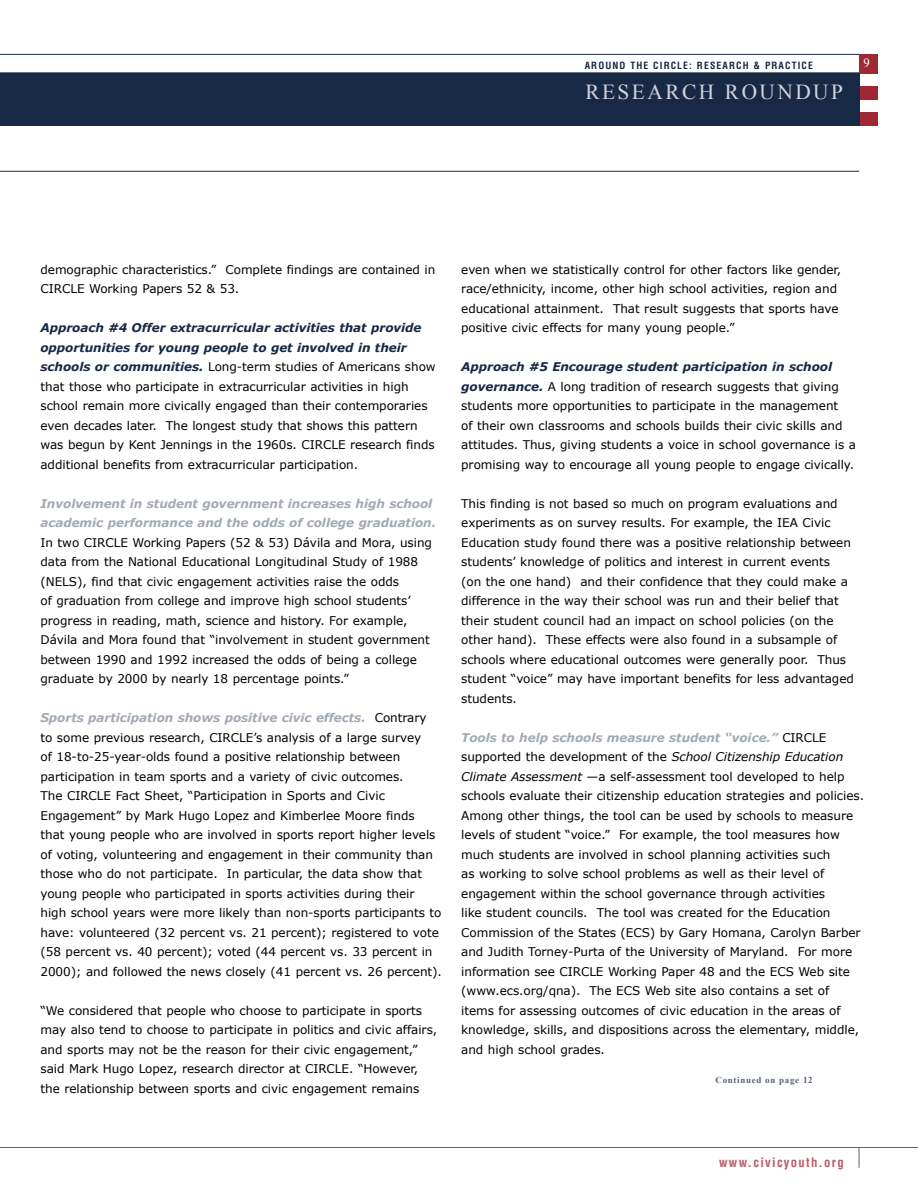
<style>
.page{position:relative;width:918px;height:1188px;background:#fff}
.page>*{position:absolute;margin:0;border:0;box-sizing:border-box;transform-origin:0 0}
.t1{font:21.3px "Times New Roman";letter-spacing:.115em;color:#d1d4da}
.t2{font:700 condensed 12.75px "Helvetica LT Std";letter-spacing:.1em;color:#b65f67}
.t3{font:12.75px "Times New Roman";color:#fff}
.t4{font:12px/19.5px "Verdana";letter-spacing:-.005em;color:#000}
.t5{font:italic 700 12px/19.5px "Verdana";letter-spacing:-.005em;color:#a3a9b5}
.t6{font:700 condensed 9.75px "Helvetica LT Std";letter-spacing:.115em;color:#182945}
.t7{font:700 9px "Times New Roman";letter-spacing:.075em;color:#525f74}
.s1{font-weight:700;font-style:italic;color:#182945}
.s2{font-weight:700;font-style:italic;color:#a3a9b5}
.s3{font-style:italic}
</style>
<div class="page">
<div style="left:859px;top:113px;width:19px;height:13px;background:#9e2935"></div>
<div style="left:859px;top:86px;width:19px;height:13px;background:#9e2935"></div>
<svg style="left:859px;top:1148px;width:1px;height:20px"></svg>
<div style="left:859px;top:54px;width:19px;height:19px;background:#9e2935"></div>
<hr style="left:0;top:1147px;width:918px;height:1px;background:#636363">
<hr style="left:0;top:72px;width:859px;height:1px;background:#182945">
<hr style="left:0;top:54px;width:859px;height:1px;background:#182945">
<div style="left:0;top:73px;width:859px;height:53px;background:#182945"></div>
<hr style="left:0;top:171px;width:859px;height:1px;background:#182945">
<p class="t6" style="left:585px;top:59px;width:230px">AROUND THE CIRCLE: RESEARCH &amp; PRACTICE</p>
<h1 class="t1" style="left:585px;top:77px;width:259px">RESEARCH ROUNDUP</h1>
<p class="t3" style="left:863px;top:55px;width:8px">9</p>
<p class="t4" style="left:40px;top:259px;width:396px">demographic characteristics.” Complete findings are contained in<br>CIRCLE Working Papers 52 &amp; 53.</p>
<p class="t4" style="left:40px;top:318px;width:397px"><span class="s1">Approach #4 Offer extracurricular activities that provide opportunities for young people to get involved in their schools or communities.</span> Long-term studies of Americans show that those who participate in extracurricular activities in high school remain more civically engaged than their contemporaries even decades later. The longest study that shows this pattern was begun by Kent Jennings in the 1960s. CIRCLE research finds additional benefits from extracurricular participation.</p>
<p class="t5" style="left:40px;top:493px;width:397px">Involvement in student government increases high school academic performance and the odds of college graduation.</p>
<p class="t4" style="left:40px;top:532px;width:393px">In two CIRCLE Working Papers (52 &amp; 53) Dávila and Mora, using data from the National Educational Longitudinal Study of 1988 (NELS), find that civic engagement activities raise the odds<br>of graduation from college and improve high school students’ progress in reading, math, science and history. For example, Dávila and Mora found that “involvement in student government between 1990 and 1992 increased the odds of being a college graduate by 2000 by nearly 18 percentage points.”</p>
<p class="t4" style="left:40px;top:708px;width:403px"><span class="s2">Sports participation shows positive civic effects.</span> Contrary<br>to some previous research, CIRCLE’s analysis of a large survey<br>of 18-to-25-year-olds found a positive relationship between participation in team sports and a variety of civic outcomes.<br>The CIRCLE Fact Sheet, “Participation in Sports and Civic Engagement” by Mark Hugo Lopez and Kimberlee Moore finds<br>that young people who are involved in sports report higher levels of voting, volunteering and engagement in their community than those who do not participate. In particular, the data show that young people who participated in sports activities during their high school years were more likely than non-sports participants to have: volunteered (32 percent vs. 21 percent); registered to vote (58 percent vs. 40 percent); voted (44 percent vs. 33 percent in 2000); and followed the news closely (41 percent vs. 26 percent).</p>
<p class="t4" style="left:40px;top:1000px;width:398px">“We considered that people who choose to participate in sports may also tend to choose to participate in politics and civic affairs, and sports may not be the reason for their civic engagement,” said Mark Hugo Lopez, research director at CIRCLE. “However, the relationship between sports and civic engagement remains</p>
<p class="t4" style="left:461px;top:259px;width:382px">even when we statistically control for other factors like gender, race/ethnicity, income, other high school activities, region and educational attainment. That result suggests that sports have positive civic effects for many young people.”</p>
<p class="t4" style="left:461px;top:357px;width:396px"><span class="s1">Approach #5 Encourage student participation in school governance.</span> A long tradition of research suggests that giving students more opportunities to participate in the management<br>of their own classrooms and schools builds their civic skills and attitudes. Thus, giving students a voice in school governance is a promising way to encourage all young people to engage civically.</p>
<p class="t4" style="left:461px;top:493px;width:394px">This finding is not based so much on program evaluations and experiments as on survey results. For example, the IEA Civic Education study found there was a positive relationship between students’ knowledge of politics and interest in current events<br>(on the one hand) and their confidence that they could make a difference in the way their school was run and their belief that their student council had an impact on school policies (on the other hand). These effects were also found in a subsample of schools where educational outcomes were generally poor. Thus student “voice” may have important benefits for less advantaged students.</p>
<p class="t4" style="left:461px;top:727px;width:404px"><span class="s2">Tools to help schools measure student “voice.”</span> CIRCLE supported the development of the <span class="s3">School Citizenship Education Climate Assessment</span> —a self-assessment tool developed to help schools evaluate their citizenship education strategies and policies.<br>Among other things, the tool can be used by schools to measure levels of student “voice.” For example, the tool measures how much students are involved in school planning activities such<br>as working to solve school problems as well as their level of engagement within the school governance through activities<br>like student councils. The tool was created for the Education Commission of the States (ECS) by Gary Homana, Carolyn Barber and Judith Torney-Purta of the University of Maryland. For more information see CIRCLE Working Paper 48 and the ECS Web site (www.ecs.org/qna). The ECS Web site also contains a set of items for assessing outcomes of civic education in the areas of knowledge, skills, and dispositions across the elementary, middle, and high school grades.</p>
<p class="t7" style="left:716px;top:1074px;width:99px">Continued on page 12</p>
<p class="t2" style="left:719px;top:1155px;width:126px">www.civicyouth.org</p>
</div>
